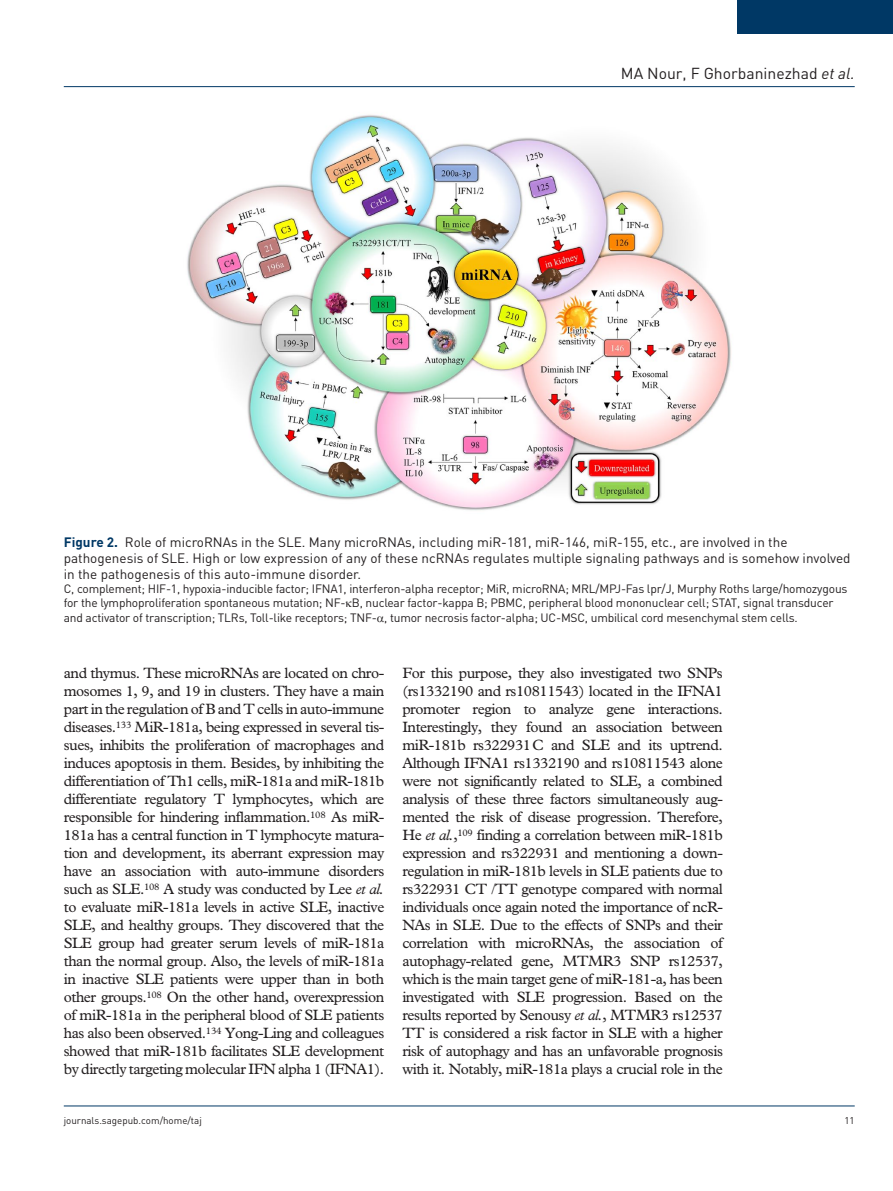
<style>
.page{position:relative;width:893px;height:1191px;background:#fff}
.page>*{position:absolute;margin:0;border:0;box-sizing:border-box;transform-origin:0 0}
.t1{font:15.75px "DIN";color:#231f20}
.t2{font:15px/18px "Plantin Std";letter-spacing:-.03em;color:#231f20;text-align:justify}
.t3{font:13.5px/15.8px "DIN";color:#231f20}
.t4{font:12px/14.2px "DIN";letter-spacing:-.015em;color:#231f20}
.t5{font:9.75px "DIN";color:#231f20}
.s1{font-style:italic}
.s2{font-weight:700;color:#003865}
</style>
<div class="page">
<hr style="left:64px;top:86px;width:791px;height:1px;background:#003865">
<hr style="left:64px;top:1105px;width:791px;height:1px;background:#003865">
<div style="left:738px;top:0;width:155px;height:34px;background:#003865"></div>
<img style="left:187px;top:114px;width:544px;height:397px">
<p class="t1" style="left:621px;top:63px;width:235px">MA Nour, F Ghorbaninezhad <span class="s1">et al.</span></p>
<p class="t3" style="left:64px;top:534px;width:788px"><span class="s2">Figure 2.</span> Role of microRNAs in the SLE. Many microRNAs, including miR-181, miR-146, miR-155, etc., are involved in the pathogenesis of SLE. High or low expression of any of these ncRNAs regulates multiple signaling pathways and is somehow involved in the pathogenesis of this auto-immune disorder.</p>
<p class="t4" style="left:64px;top:581px;width:785px">C, complement; HIF-1, hypoxia-inducible factor; IFNA1, interferon-alpha receptor; MiR, microRNA; MRL/MPJ-Fas lpr/J, Murphy Roths large/homozygous for the lymphoproliferation spontaneous mutation; NF- B, nuclear factor-kappa B; PBMC, peripheral blood mononuclear cell; STAT, signal transducer and activator of transcription; TLRs, Toll-like receptors; TNF- , tumor necrosis factor-alpha; UC-MSC, umbilical cord mesenchymal stem cells.</p>
<p class="t2" style="left:64px;top:664px;width:322px">and thymus. These microRNAs are located on chro&shy;mosomes 1, 9, and 19 in clusters. They have a main part in the regulation of B and T cells in auto-immune diseases.<sup>133</sup> MiR-181a, being expressed in several tis&shy;sues, inhibits the proliferation of macrophages and induces apoptosis in them. Besides, by inhibiting the differentiation of Th1 cells, miR-181a and miR-181b differentiate regulatory T lymphocytes, which are responsible for hindering inflammation.<sup>108</sup> As miR-181a has a central function in T lymphocyte matura&shy;tion and development, its aberrant expression may have an association with auto-immune disorders such as SLE.<sup>108</sup> A study was conducted by Lee <span class="s1">et al. </span>to evaluate miR-181a levels in active SLE, inactive SLE, and healthy groups. They discovered that the SLE group had greater serum levels of miR-181a than the normal group. Also, the levels of miR-181a in inactive SLE patients were upper than in both other groups.<sup>108</sup> On the other hand, overexpression of miR-181a in the peripheral blood of SLE patients has also been observed.<sup>134</sup> Yong-Ling and colleagues showed that miR-181b facilitates SLE development by directly targeting molecular IFN alpha 1 (IFNA1).</p>
<p class="t2" style="left:402px;top:664px;width:322px">For this purpose, they also investigated two SNPs (rs1332190 and rs10811543) located in the IFNA1 promoter region to analyze gene interactions.<br>Interestingly, they found an association between miR-181b rs322931C and SLE and its uptrend.<br>Although IFNA1 rs1332190 and rs10811543 alone were not significantly related to SLE, a combined analysis of these three factors simultaneously aug&shy;mented the risk of disease progression. Therefore, He <span class="s1">et al.</span>,<sup>109</sup> finding a correlation between miR-181b expression and rs322931 and mentioning a down&shy;regulation in miR-181b levels in SLE patients due to rs322931 CT /TT genotype compared with normal individuals once again noted the importance of ncR-NAs in SLE. Due to the effects of SNPs and their correlation with microRNAs, the association of autophagy-related gene, MTMR3 SNP rs12537, which is the main target gene of miR-181-a, has been investigated with SLE progression. Based on the results reported by Senousy <span class="s1">et al.</span>, MTMR3 rs12537<br>TT is considered a risk factor in SLE with a higher risk of autophagy and has an unfavorable prognosis with it. Notably, miR-181a plays a crucial role in the</p>
<p class="t5" style="left:64px;top:1114px;width:140px">journals.sagepub.com/home/taj</p>
<p class="t5" style="left:844px;top:1114px;width:12px">11</p>
</div>
